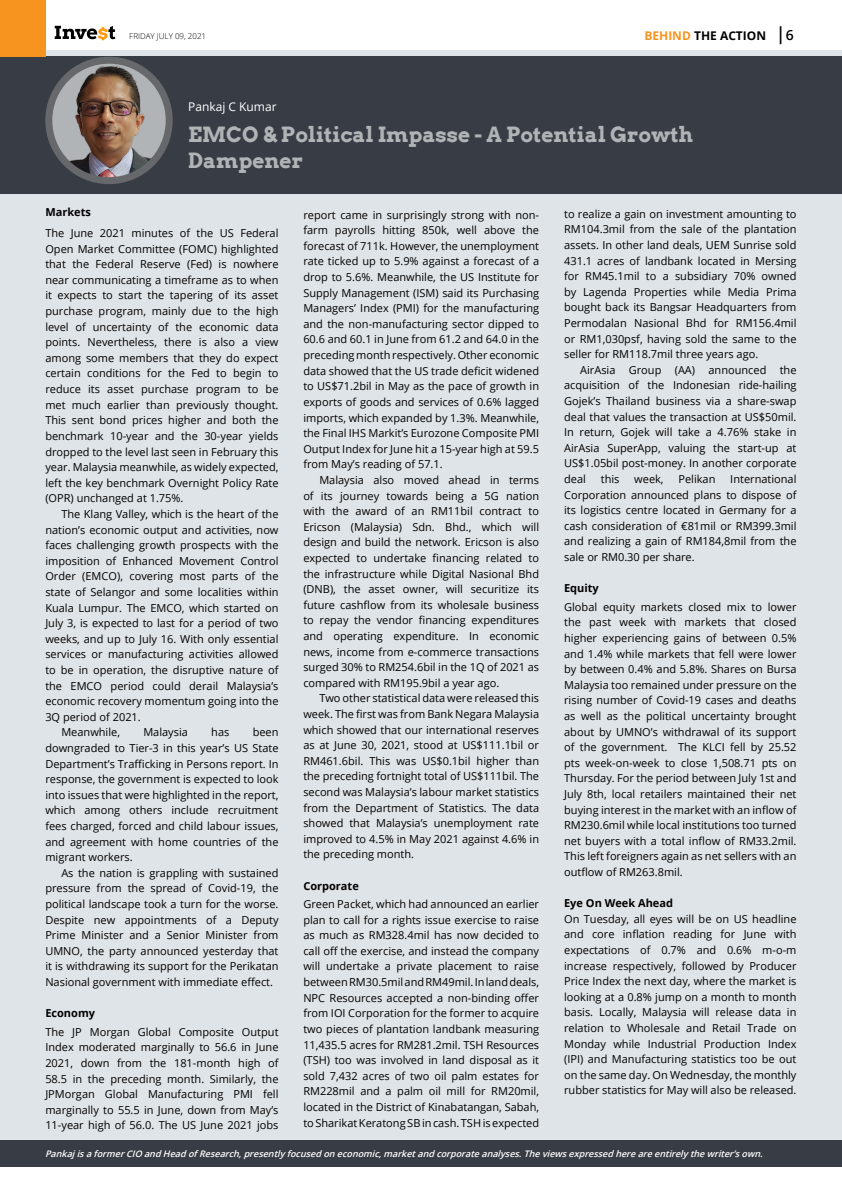
<style>
.page{position:relative;width:842px;height:1191px;background:#fff}
.page>*{position:absolute;margin:0;border:0;box-sizing:border-box;transform-origin:0 0}
.t1{font:700 21px/25.2px "Arvo";color:#b1b4b6}
.t2{font:600 18px "Open Sans";color:#000}
.t3{font:700 12px "Open Sans";color:#000}
.t4{font:12px "Open Sans";color:#fff}
.t5{font:11px/15.6px "Open Sans";color:#000;text-align:justify}
.t6{font:700 11px "Open Sans";color:#000}
.t7{font:italic 600 9px "Open Sans";color:#fff}
.t8{font:300 8px "Open Sans";color:#000}
.s1{font-size:14px}
.s2{color:#f7941f}
</style>
<div class="page">
<div style="left:0;top:50px;width:842px;height:1105px;background:#dfe4e8"></div>
<div style="left:0;top:57px;width:841px;height:137px;background:#383d45"></div>
<div style="left:0;top:1140px;width:842px;height:27px;background:#383d45"></div>
<img style="left:51px;top:60px;width:116px;height:119px">
<div style="left:45px;top:57px;width:128px;height:127px;border:7px solid #67686b;border-radius:50%"></div>
<div style="left:0;top:0;width:45px;height:57px;background:#f7941f"></div>
<svg style="left:55px;top:26px;width:60px;height:14px"></svg>
<p class="t8" style="left:129px;top:31px;width:78px">FRIDAY JULY 09, 2021</p>
<h2 class="t2" style="left:776px;top:21px;width:19px">|<span class="s1">6</span></h2>
<p class="t3" style="left:644px;top:27px;width:123px"><span class="s2">BEHIND</span> THE ACTION</p>
<p class="t4" style="left:188px;top:99px;width:90px">Pankaj C Kumar</p>
<h1 class="t1" style="left:188px;top:122px;width:506px">EMCO &amp; Political Impasse - A Potential Growth<br>Dampener</h1>
<p class="t6" style="left:45px;top:204px;width:47px">Markets</p>
<p class="t5" style="left:45px;top:225px;width:235px">The June 2021 minutes of the US Federal Open Market Committee (FOMC) highlighted that the Federal Reserve (Fed) is nowhere near communicating a timeframe as to when it expects to start the tapering of its asset purchase program, mainly due to the high level of uncertainty of the economic data points. Nevertheless, there is also a view among some members that they do expect certain conditions for the Fed to begin to reduce its asset purchase program to be met much earlier than previously thought.<br>This sent bond prices higher and both the benchmark 10-year and the 30-year yields dropped to the level last seen in February this year. Malaysia meanwhile, as widely expected, left the key benchmark Overnight Policy Rate (OPR) unchanged at 1.75%.</p>
<p class="t5" style="left:61px;top:506px;width:219px">The Klang Valley, which is the heart of the</p>
<p class="t5" style="left:45px;top:521px;width:235px">nation’s economic output and activities, now</p>
<p class="t5" style="left:45px;top:537px;width:235px">faces challenging growth prospects with the</p>
<p class="t5" style="left:45px;top:552px;width:235px">imposition of Enhanced Movement Control</p>
<p class="t5" style="left:45px;top:568px;width:235px">Order (EMCO), covering most parts of the</p>
<p class="t5" style="left:45px;top:584px;width:235px">state of Selangor and some localities within</p>
<p class="t5" style="left:45px;top:599px;width:235px">Kuala Lumpur. The EMCO, which started on</p>
<p class="t5" style="left:45px;top:615px;width:235px">July 3, is expected to last for a period of two</p>
<p class="t5" style="left:45px;top:630px;width:235px">weeks, and up to July 16. With only essential</p>
<p class="t5" style="left:45px;top:646px;width:235px">services or manufacturing activities allowed</p>
<p class="t5" style="left:45px;top:662px;width:235px">to be in operation, the disruptive nature of</p>
<p class="t5" style="left:45px;top:677px;width:235px">the EMCO period could derail Malaysia’s</p>
<p class="t5" style="left:45px;top:693px;width:235px">economic recovery momentum going into the</p>
<p class="t5" style="left:45px;top:708px;width:97px">3Q period of 2021.</p>
<p class="t5" style="left:61px;top:724px;width:60px">Meanwhile,</p>
<p class="t5" style="left:143px;top:724px;width:46px">Malaysia</p>
<p class="t5" style="left:211px;top:724px;width:20px">has</p>
<p class="t5" style="left:45px;top:724px;width:235px;text-indent:207px">been downgraded to Tier-3 in this year’s US State Department’s Trafficking in Persons report. In response, the government is expected to look into issues that were highlighted in the report, which among others include recruitment fees charged, forced and child labour issues, and agreement with home countries of the migrant workers.</p>
<p class="t5" style="left:45px;top:864px;width:235px;text-indent:16px">As the nation is grappling with sustained pressure from the spread of Covid-19, the political landscape took a turn for the worse.<br>Despite new appointments of a Deputy Prime Minister and a Senior Minister from UMNO, the party announced yesterday that it is withdrawing its support for the Perikatan Nasional government with immediate effect.</p>
<p class="t6" style="left:45px;top:1005px;width:51px">Economy</p>
<p class="t5" style="left:45px;top:1023px;width:235px">The JP Morgan Global Composite Output Index moderated marginally to 56.6 in June 2021, down from the 181-month high of 58.5 in the preceding month. Similarly, the JPMorgan Global Manufacturing PMI fell marginally to 55.5 in June, down from May’s 11-year high of 56.0. The US June 2021 jobs</p>
<p class="t5" style="left:303px;top:207px;width:237px">report came in surprisingly strong with non&shy;farm payrolls hitting 850k, well above the forecast of 711k. However, the unemployment rate ticked up to 5.9% against a forecast of a drop to 5.6%. Meanwhile, the US Institute for Supply Management (ISM) said its Purchasing Managers’ Index (PMI) for the manufacturing and the non-manufacturing sector dipped to 60.6 and 60.1 in June from 61.2 and 64.0 in the preceding month respectively. Other economic data showed that the US trade deficit widened to US$71.2bil in May as the pace of growth in exports of goods and services of 0.6% lagged imports, which expanded by 1.3%. Meanwhile, the Final IHS Markit’s Eurozone Composite PMI Output Index for June hit a 15-year high at 59.5 from May’s reading of 57.1.</p>
<p class="t5" style="left:303px;top:472px;width:237px;text-indent:16px">Malaysia also moved ahead in terms of its journey towards being a 5G nation with the award of an RM11bil contract to Ericson (Malaysia) Sdn. Bhd., which will design and build the network. Ericson is also expected to undertake financing related to the infrastructure while Digital Nasional Bhd (DNB), the asset owner, will securitize its future cashflow from its wholesale business to repay the vendor financing expenditures and operating expenditure. In economic news, income from e-commerce transactions surged 30% to RM254.6bil in the 1Q of 2021 as compared with RM195.9bil a year ago.</p>
<p class="t5" style="left:303px;top:690px;width:237px;text-indent:16px">Two other statistical data were released this week. The first was from Bank Negara Malaysia which showed that our international reserves as at June 30, 2021, stood at US$111.1bil or RM461.6bil. This was US$0.1bil higher than the preceding fortnight total of US$111bil. The second was Malaysia’s labour market statistics from the Department of Statistics. The data showed that Malaysia’s unemployment rate improved to 4.5% in May 2021 against 4.6% in the preceding month.</p>
<p class="t6" style="left:303px;top:878px;width:57px">Corporate</p>
<p class="t5" style="left:303px;top:896px;width:237px">Green Packet, which had announced an earlier plan to call for a rights issue exercise to raise as much as RM328.4mil has now decided to call off the exercise, and instead the company will undertake a private placement to raise between RM30.5mil and RM49mil. In land deals, NPC Resources accepted a non-binding offer from IOI Corporation for the former to acquire two pieces of plantation landbank measuring 11,435.5 acres for RM281.2mil. TSH Resources (TSH) too was involved in land disposal as it sold 7,432 acres of two oil palm estates for RM228mil and a palm oil mill for RM20mil, located in the District of Kinabatangan, Sabah, to Sharikat Keratong SB in cash. TSH is expected</p>
<p class="t5" style="left:564px;top:206px;width:234px">to realize a gain on investment amounting to RM104.3mil from the sale of the plantation assets. In other land deals, UEM Sunrise sold 431.1 acres of landbank located in Mersing for RM45.1mil to a subsidiary 70% owned by Lagenda Properties while Media Prima bought back its Bangsar Headquarters from Permodalan Nasional Bhd for RM156.4mil or RM1,030psf, having sold the same to the seller for RM118.7mil three years ago.</p>
<p class="t5" style="left:564px;top:362px;width:234px;text-indent:16px">AirAsia Group (AA) announced the acquisition of the Indonesian ride-hailing Gojek’s Thailand business via a share-swap deal that values the transaction at US$50mil.<br>In return, Gojek will take a 4.76% stake in AirAsia SuperApp, valuing the start-up at US$1.05bil post-money. In another corporate deal</p>
<p class="t5" style="left:564px;top:471px;width:234px;text-indent:166px">International Corporation announced plans to dispose of its logistics centre located in Germany for a cash consideration of €81mil or RM399.3mil and realizing a gain of RM184,8mil from the sale or RM0.30 per share.</p>
<p class="t6" style="left:564px;top:580px;width:36px">Equity</p>
<p class="t5" style="left:564px;top:598px;width:234px">Global equity markets closed mix to lower the past week with markets that closed higher experiencing gains of between 0.5% and 1.4% while markets that fell were lower by between 0.4% and 5.8%. Shares on Bursa Malaysia too remained under pressure on the rising number of Covid-19 cases and deaths as well as the political uncertainty brought about by UMNO’s withdrawal of its support of the government. The KLCI fell by 25.52 pts week-on-week to close 1,508.71 pts on Thursday. For the period between July 1st and July 8th, local retailers maintained their net buying interest in the market with an inflow of RM230.6mil while local institutions too turned net buyers with a total inflow of RM33.2mil.<br>This left foreigners again as net sellers with an outflow of RM263.8mil.</p>
<p class="t6" style="left:564px;top:895px;width:110px">Eye On Week Ahead</p>
<p class="t5" style="left:564px;top:910px;width:234px">On Tuesday, all eyes will be on US headline and core inflation reading for June with expectations of 0.7% and 0.6% m-o-m increase respectively, followed by Producer Price Index the next day, where the market is looking at a 0.8% jump on a month to month basis. Locally, Malaysia will release data in relation to Wholesale and Retail Trade on Monday while Industrial Production Index (IPI) and Manufacturing statistics too be out on the same day. On Wednesday, the monthly rubber statistics for May will also be released.</p>
<p class="t5" style="left:601px;top:471px;width:20px">this</p>
<p class="t5" style="left:634px;top:471px;width:31px">week,</p>
<p class="t5" style="left:678px;top:471px;width:39px">Pelikan</p>
<p class="t7" style="left:45px;top:1147px;width:722px">Pankaj isaformerCIO andHeadofResearch,presentlyfocusedoneconomic,marketandcorporateanalyses.Theviewsexpressedhereareentirelythewriter’sown.</p>
</div>
